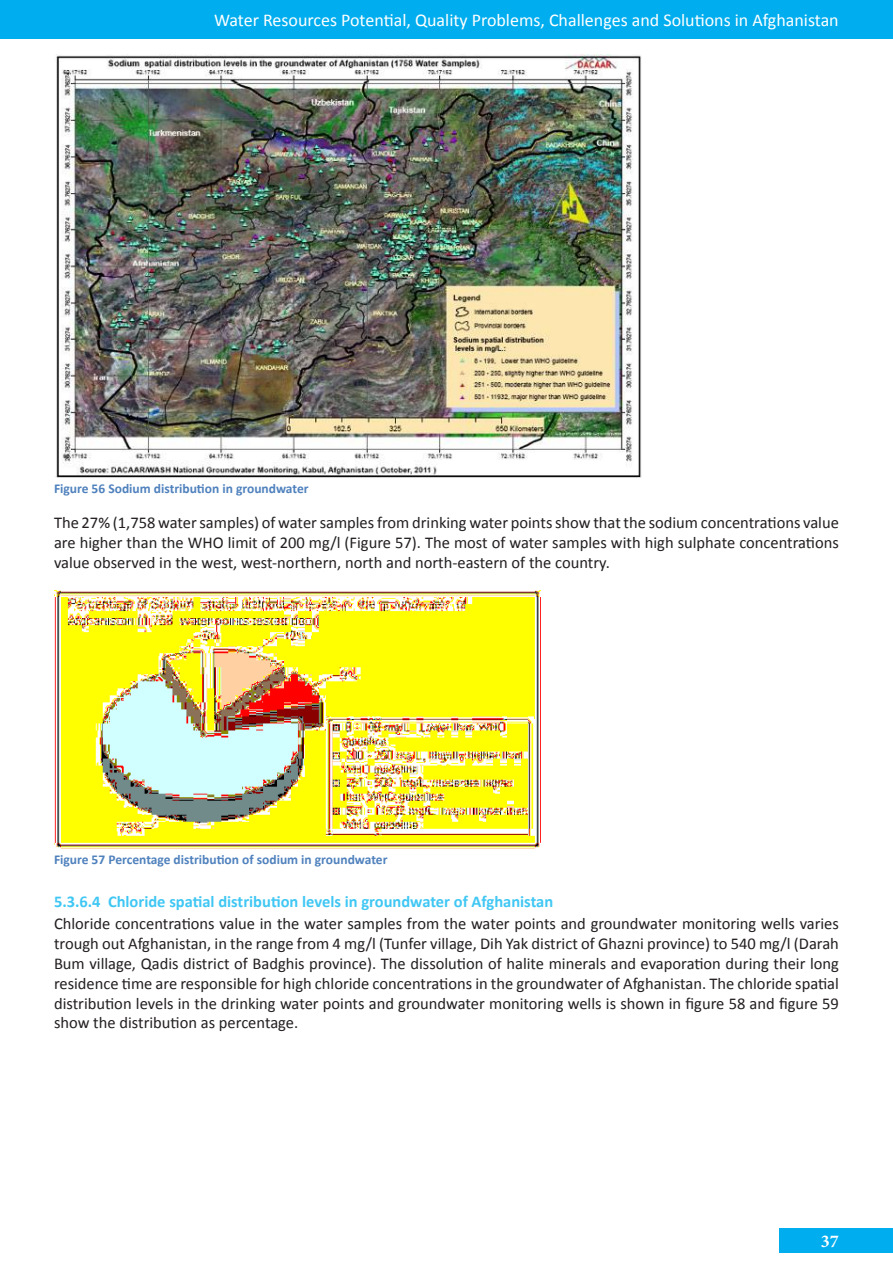
<style>
.page{position:relative;width:893px;height:1263px;background:#fff}
.page>*{position:absolute;margin:0;border:0;box-sizing:border-box;transform-origin:0 0}
.t1{font:18px "Calibri";color:#fff}
.t2{font:700 18px "Minion Pro";color:#fff}
.t3{font:16.5px/19.8px "Calibri";color:#231f20;text-align:justify}
.Heading_4{font:700 16.5px "Calibri";color:#40c7f4}
.t4{font:700 13.5px "Calibri";color:#4f81bd}
</style>
<div class="page">
<div style="left:779px;top:1228px;width:114px;height:25px;background:#00aeef"></div>
<div style="left:0;top:0;width:893px;height:38px;background:#00aeef"></div>
<img style="left:55px;top:54px;width:586px;height:423px">
<img style="left:54px;top:591px;width:486px;height:257px">
<p class="t1" style="left:214px;top:9px;width:626px">Water Resources Potential, Quality Problems, Challenges and Solutions in Afghanistan</p>
<p class="t4" style="left:54px;top:480px;width:256px">Figure 56 Sodium distribution in groundwater</p>
<p class="t3" style="left:54px;top:513px;width:786px">The 27% (1,758 water samples) of water samples from drinking water points show that the sodium concentrations value are higher than the WHO limit of 200 mg/l (Figure 57). The most of water samples with high sulphate concentrations value observed in the west, west-northern, north and north-eastern of the country.</p>
<p class="t4" style="left:54px;top:851px;width:335px">Figure 57 Percentage distribution of sodium in groundwater</p>
<p class="Heading_4" style="left:54px;top:890px;width:501px">5.3.6.4 Chloride spatial distribution levels in groundwater of Afghanistan</p>
<p class="t3" style="left:54px;top:914px;width:786px">Chloride concentrations value in the water samples from the water points and groundwater monitoring wells varies trough out Afghanistan, in the range from 4 mg/l (Tunfer village, Dih Yak district of Ghazni province) to 540 mg/l (Darah Bum village, Qadis district of Badghis province). The dissolution of halite minerals and evaporation during their long residence time are responsible for high chloride concentrations in the groundwater of Afghanistan. The chloride spatial distribution levels in the drinking water points and groundwater monitoring wells is shown in figure 58 and figure 59 show the distribution as percentage.</p>
<p class="t2" style="left:821px;top:1228px;width:19px">37</p>
</div>
